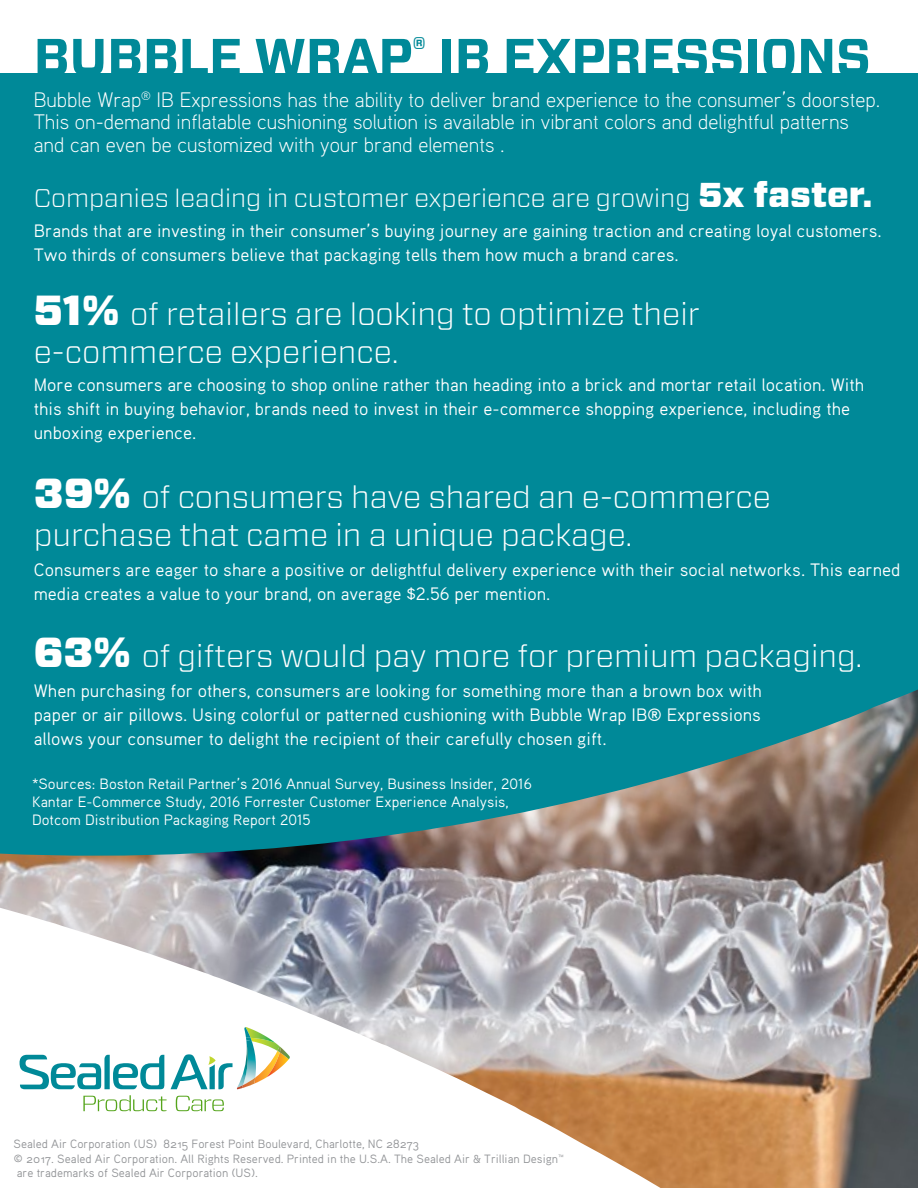
<style>
.page{position:relative;width:918px;height:1188px;background:#fff}
.page>*{position:absolute;margin:0;border:0;box-sizing:border-box;transform-origin:0 0}
.t1{font:700 51px "Forza";color:#008998}
.t2{font:300 31.5px/37.8px "Forza";color:#fff}
.t3{font:300 25.5px "Forza";color:#fff}
.t4{font:300 21px/22.5px "Aaux Pro";color:#fff}
.t5{font:18px/24px "Aaux Pro";color:#fff}
.t6{font:15px/18px "Aaux Pro";color:#fff}
.t7{font:12px/14.4px "Aaux Pro OSF";color:#919396}
.s1{font-weight:900;font-size:34.5px}
.s2{font-weight:900;font-size:42px}
</style>
<div class="page">
<div style="left:0;top:74px;width:918px;height:1114px;background:#008998"></div>
<img style="left:0;top:690px;width:918px;height:498px">
<svg style="left:0;top:886px;width:778px;height:302px;background:#d2cac6"></svg>
<svg style="left:20px;top:1027px;width:270px;height:84px;background:#d6e9e5"></svg>
<h1 class="t1" style="left:34px;top:23px;width:839px">BUBBLE WRAP<sup>®</sup> IB EXPRESSIONS</h1>
<p class="t4" style="left:34px;top:88px;width:848px">Bubble Wrap<sup>®</sup> IB Expressions has the ability to deliver brand experience to the consumer’s doorstep.<br>This on-demand inflatable cushioning solution is available in vibrant colors and delightful patterns and can even be customized with your brand elements .</p>
<h3 class="t3" style="left:34px;top:180px;width:840px">Companies leading in customer experience are growing <span class="s1">5x faster.</span></h3>
<p class="t5" style="left:34px;top:218px;width:850px">Brands that are investing in their consumer’s buying journey are gaining traction and creating loyal customers.<br>Two thirds of consumers believe that packaging tells them how much a brand cares.</p>
<h2 class="t2" style="left:34px;top:294px;width:668px"><span class="s2">51%</span> of retailers are looking to optimize their e-commerce experience.</h2>
<p class="t5" style="left:34px;top:372px;width:832px">More consumers are choosing to shop online rather than heading into a brick and mortar retail location. With this shift in buying behavior, brands need to invest in their e-commerce shopping experience, including the unboxing experience.</p>
<h2 class="t2" style="left:34px;top:478px;width:739px"><span class="s2">39%</span> of consumers have shared an e-commerce purchase that came in a unique package.</h2>
<p class="t5" style="left:34px;top:557px;width:868px">Consumers are eager to share a positive or delightful delivery experience with their social networks. This earned media creates a value to your brand, on average $2.56 per mention.</p>
<h2 class="t2" style="left:34px;top:636px;width:830px"><span class="s2">63%</span> of gifters would pay more for premium packaging.</h2>
<p class="t5" style="left:34px;top:678px;width:730px;text-align:justify">When purchasing for others, consumers are looking for something more than a brown box with paper or air pillows. Using colorful or patterned cushioning with Bubble Wrap IB® Expressions allows your consumer to delight the recipient of their carefully chosen gift.</p>
<p class="t6" style="left:32px;top:775px;width:501px">*Sources: Boston Retail Partner’s 2016 Annual Survey, Business Insider, 2016<br>Kantar E-Commerce Study, 2016 Forrester Customer Experience Analysis,<br>Dotcom Distribution Packaging Report 2015</p>
<p class="t7" style="left:14px;top:1136px;width:552px">Sealed Air Corporation (US) 8215 Forest Point Boulevard, Charlotte, NC 28273<br>© 2017. Sealed Air Corporation. All Rights Reserved. Printed in the U.S.A. The Sealed Air &amp; Trillian Design™ are trademarks of Sealed Air Corporation (US).</p>
</div>
